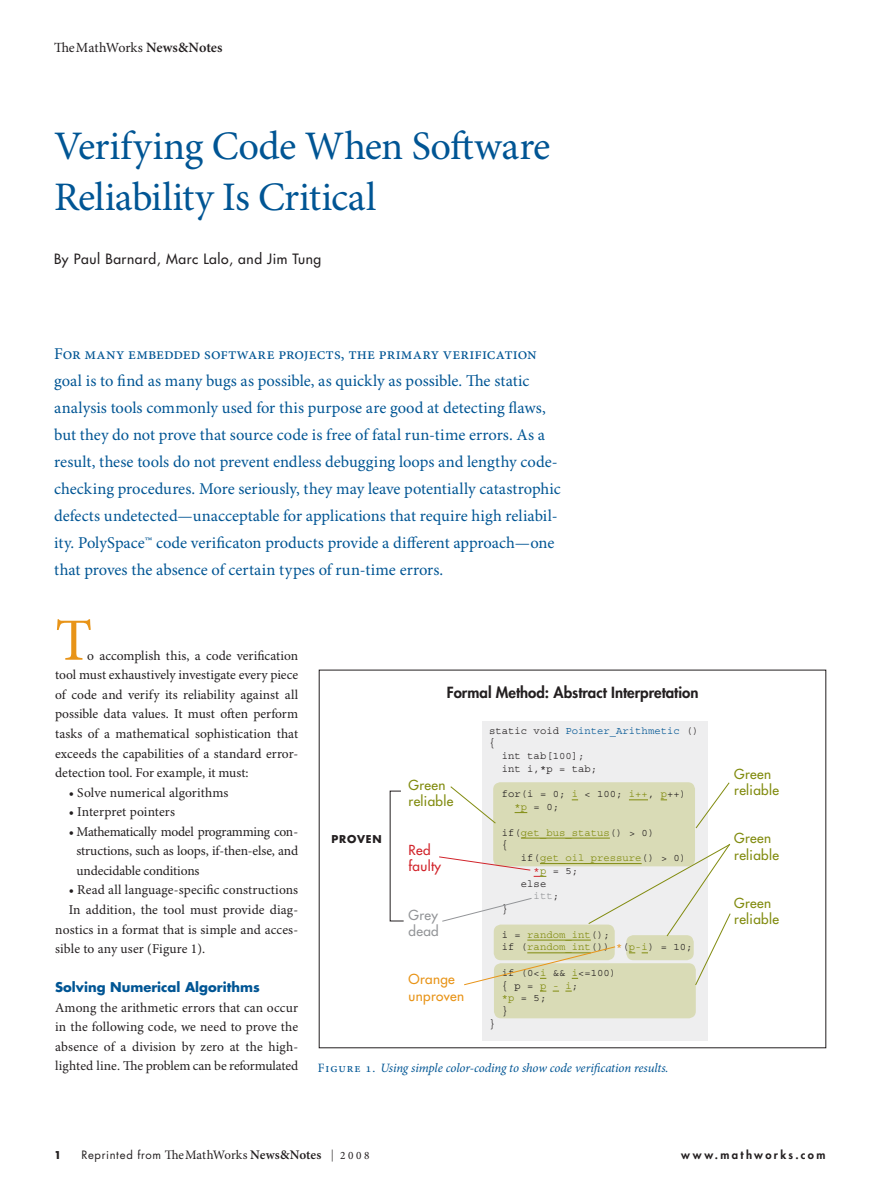
<style>
.page{position:relative;width:891px;height:1188px;background:#fff}
.page>*{position:absolute;margin:0;border:0;box-sizing:border-box;transform-origin:0 0}
.Final_Body_First_Par{font:60px "Minion Pro";color:#e89418}
.Final_FeatureTitel{font:40.5px/51px "Minion Pro";letter-spacing:-.015em;color:#005594}
.Final_Intro{font:16.5px/27px "Minion Pro";letter-spacing:-.005em;color:#005594}
.t1{font:800 15px "Futura Std";color:#231f20}
.t2{font:13.95px "Minion Pro";color:#231f20}
.Final_Byline{font:500 13.8px "Futura Std";letter-spacing:.04em;color:#231f20}
.Final_Body_First_Par-2{font:13.5px/19.5px "Minion Pro";letter-spacing:.005em;color:#231f20;text-align:justify}
.Final_body_copy{font:13.5px/19.5px "Minion Pro";color:#231f20;text-align:justify}
.t3{font:500 13.5px "Futura Std";letter-spacing:.025em;color:#818b0f}
.t4{font:500 13.5px "Futura Std";letter-spacing:.025em;color:#e89418}
.t5{font:500 13.5px "Futura Std";letter-spacing:.025em;color:#d1232a}
.t6{font:500 13.5px "Futura Std";letter-spacing:.025em;color:#939598}
.Final_Subhead{font:700 13.2px "Futura Std";color:#005594}
.Final_caption{font:italic 12.75px "Minion Pro";letter-spacing:-.01em;color:#005594}
.t7{font:11.25px "Futura Std";letter-spacing:.06em;color:#231f20}
.t8{font:800 11.25px "Futura Std";letter-spacing:.21em;color:#231f20}
.Final_Code_segment{font:10.5px "Courier Std";letter-spacing:.005em;color:#231f20}
.Final_Code_segment-2{font:10.5px "Courier Std";letter-spacing:.005em;color:#818b0f}
.Final_Code_segment-3{font:10.5px "Courier Std";letter-spacing:.005em;color:#005594}
.Resrouceshead{font:700 10.5px "Futura Std";letter-spacing:.075em;color:#231f20}
.Final_Code_segment-4{font:10.5px "Courier Std";color:#939598}
.Final_body_copy-2{font:700 10.5px "Futura Std";color:#231f20}
.s1{font-weight:600;font-size:14.25px}
.s2{color:#231f20}
.s3{color:#818b0f}
.s4{color:#d1232a}
.s5{color:#e89418}
.s6{font-style:normal}
.s7{font-family:"Minion Pro";font-size:12.9px}
.s8{font-family:"Minion Pro";font-weight:600;font-size:13.2px}
.s9{font-weight:300;font-size:12px}
.s10{font-family:"Minion Pro"}
</style>
<div class="page">
<div style="left:482px;top:722px;width:226px;height:319px;background:#eeeeef"></div>
<div style="left:493px;top:782px;width:202px;height:84px;background:#d9dbb6;border-radius:7px"></div>
<div style="left:494px;top:963px;width:202px;height:55px;background:#d9dbb6;border-radius:7px"></div>
<svg style="left:629px;top:800px;width:19px;height:1px"></svg>
<svg style="left:515px;top:812px;width:12px;height:1px"></svg>
<hr style="left:521px;top:838px;width:89px;height:1px;background:#818b0f">
<svg style="left:450px;top:786px;width:46px;height:38px"></svg>
<svg style="left:695px;top:782px;width:35px;height:47px"></svg>
<svg style="left:439px;top:843px;width:292px;height:149px"></svg>
<svg style="left:389px;top:790px;width:15px;height:132px"></svg>
<p class="t2" style="left:54px;top:39px;width:170px">TheMathWorks <span class="s1">News&amp;Notes</span></p>
<p class="Final_FeatureTitel" style="left:54px;top:122px;width:498px">Verifying Code When Software<br>Reliability Is Critical</p>
<p class="Final_Byline" style="left:54px;top:250px;width:269px">By Paul Barnard, Marc Lalo, and Jim Tung</p>
<p class="Final_Intro" style="left:54px;top:341px;width:508px">For many embedded software projects, the primary verification goal is to find as many bugs as possible, as quickly as possible. The static analysis tools commonly used for this purpose are good at detecting flaws, but they do not prove that source code is free of fatal run-time errors. As a result, these tools do not prevent endless debugging loops and lengthy code&shy;checking procedures. More seriously, they may leave potentially catastrophic defects undetected—unacceptable for applications that require high reliabil&shy;ity. PolySpace™ code verificaton products provide a different approach—one that proves the absence of certain types of run-time errors.</p>
<p class="Final_Body_First_Par" style="left:55px;top:605px;width:39px">T</p>
<p class="Final_Body_First_Par-2" style="left:55px;top:646px;width:244px;text-indent:32px">o accomplish this, a code verification tool must exhaustively investigate every piece of code and verify its reliability against all possible data values. It must often perform tasks of a mathematical sophistication that exceeds the capabilities of a standard error&shy;detection tool. For example, it must:</p>
<p class="Final_body_copy" style="left:69px;top:783px;width:161px">• Solve numerical algorithms</p>
<p class="Final_body_copy" style="left:69px;top:803px;width:108px">• Interpret pointers</p>
<p class="Final_body_copy" style="left:77px;top:822px;width:223px;text-indent:-8px">• Mathematically model programming con&shy;structions, such as loops, if-then-else, and undecidable conditions</p>
<p class="Final_body_copy" style="left:69px;top:881px;width:231px">• Read all language-specific constructions</p>
<p class="Final_body_copy" style="left:55px;top:900px;width:245px;text-indent:14px">In addition, the tool must provide diag&shy;nostics in a format that is simple and acces&shy;sible to any user (Figure 1).</p>
<p class="Final_Subhead" style="left:55px;top:979px;width:206px">Solving Numerical Algorithms</p>
<p class="Final_Body_First_Par-2" style="left:55px;top:998px;width:245px">Among the arithmetic errors that can occur in the following code, we need to prove the absence of a division by zero at the high&shy;lighted line. The problem can be reformulated</p>
<p class="Resrouceshead" style="left:331px;top:832px;width:50px">Proven</p>
<p class="t1" style="left:447px;top:683px;width:253px">Formal Method: Abstract Interpretation</p>
<p class="t3" style="left:409px;top:777px;width:38px">Green</p>
<p class="t3" style="left:409px;top:793px;width:46px">reliable</p>
<p class="t5" style="left:409px;top:841px;width:24px">Red</p>
<p class="t5" style="left:409px;top:858px;width:34px">faulty</p>
<p class="t6" style="left:409px;top:906px;width:31px">Grey</p>
<p class="t6" style="left:409px;top:922px;width:32px">dead</p>
<p class="t4" style="left:409px;top:971px;width:48px">Orange</p>
<p class="t4" style="left:409px;top:987px;width:57px">unproven</p>
<p class="Final_Code_segment-3" style="left:489px;top:725px;width:211px"><span class="s2">static void</span> Pointer_Arithmetic <span class="s2">()</span></p>
<p class="Final_Code_segment" style="left:489px;top:737px;width:8px">{</p>
<p class="Final_Code_segment" style="left:502px;top:750px;width:84px">int tab[100];</p>
<p class="Final_Code_segment" style="left:502px;top:763px;width:97px">int i,*p = tab;</p>
<p class="Final_Code_segment" style="left:502px;top:788px;width:186px">for(i = 0; <span class="s3">i</span> &lt; 100; <span class="s3">i++</span>, <span class="s3">p</span>++)</p>
<p class="Final_Code_segment" style="left:515px;top:801px;width:46px"><span class="s3">*p</span> = 0;</p>
<p class="Final_Code_segment-2" style="left:502px;top:827px;width:154px"><span class="s2">if(</span>get_bus_status<span class="s2">() &gt; 0)</span></p>
<p class="Final_Code_segment" style="left:502px;top:839px;width:8px">{</p>
<p class="Final_Code_segment-2" style="left:521px;top:852px;width:167px"><span class="s2">if(</span>get_oil_pressure<span class="s2">() &gt; 0)</span></p>
<p class="Final_Code_segment" style="left:534px;top:865px;width:46px"><span class="s4">*</span><span class="s3">p</span> = 5;</p>
<p class="Final_Code_segment" style="left:521px;top:878px;width:27px">else</p>
<p class="Final_Code_segment-4" style="left:534px;top:890px;width:27px">itt<span class="s2">;</span></p>
<p class="Final_Code_segment" style="left:502px;top:903px;width:8px">}</p>
<p class="Final_Code_segment-2" style="left:502px;top:929px;width:109px"><span class="s2">i =</span> random_int<span class="s2">();</span></p>
<p class="Final_Code_segment-2" style="left:502px;top:941px;width:192px"><span class="s2">if (</span>random_int<span class="s2">())</span> <span class="s5">*</span><span class="s2">(</span>p-i<span class="s2">) = 10;</span></p>
<p class="Final_Code_segment" style="left:502px;top:967px;width:116px">if (0&lt;<span class="s3">i</span> &amp;&amp; <span class="s3">i</span>&lt;=100)</p>
<p class="Final_Code_segment" style="left:502px;top:980px;width:78px">{ p = <span class="s3">p-i</span>;</p>
<p class="Final_Code_segment" style="left:502px;top:992px;width:46px"><span class="s3">*p</span> = 5;</p>
<p class="Final_Code_segment" style="left:502px;top:1005px;width:8px">}</p>
<p class="Final_Code_segment" style="left:489px;top:1018px;width:8px">}</p>
<p class="Final_caption" style="left:318px;top:1061px;width:352px"><span class="s6">Figure 1.</span> Using simple color-coding to show code verification results.</p>
<p class="t3" style="left:734px;top:765px;width:38px">Green</p>
<p class="t3" style="left:734px;top:781px;width:46px">reliable</p>
<p class="t3" style="left:734px;top:830px;width:38px">Green</p>
<p class="t3" style="left:734px;top:846px;width:46px">reliable</p>
<p class="t3" style="left:734px;top:895px;width:38px">Green</p>
<p class="t3" style="left:734px;top:911px;width:46px">reliable</p>
<p class="Final_body_copy-2" style="left:54px;top:1148px;width:9px">1</p>
<p class="t7" style="left:82px;top:1148px;width:289px">Reprinted from <span class="s7">TheMathWorks</span> <span class="s8">News&amp;Notes</span> <span class="s9">|</span> <span class="s10">2 0 0 8</span></p>
<p class="t8" style="left:681px;top:1148px;width:146px">www.mathworks.com</p>
</div>
